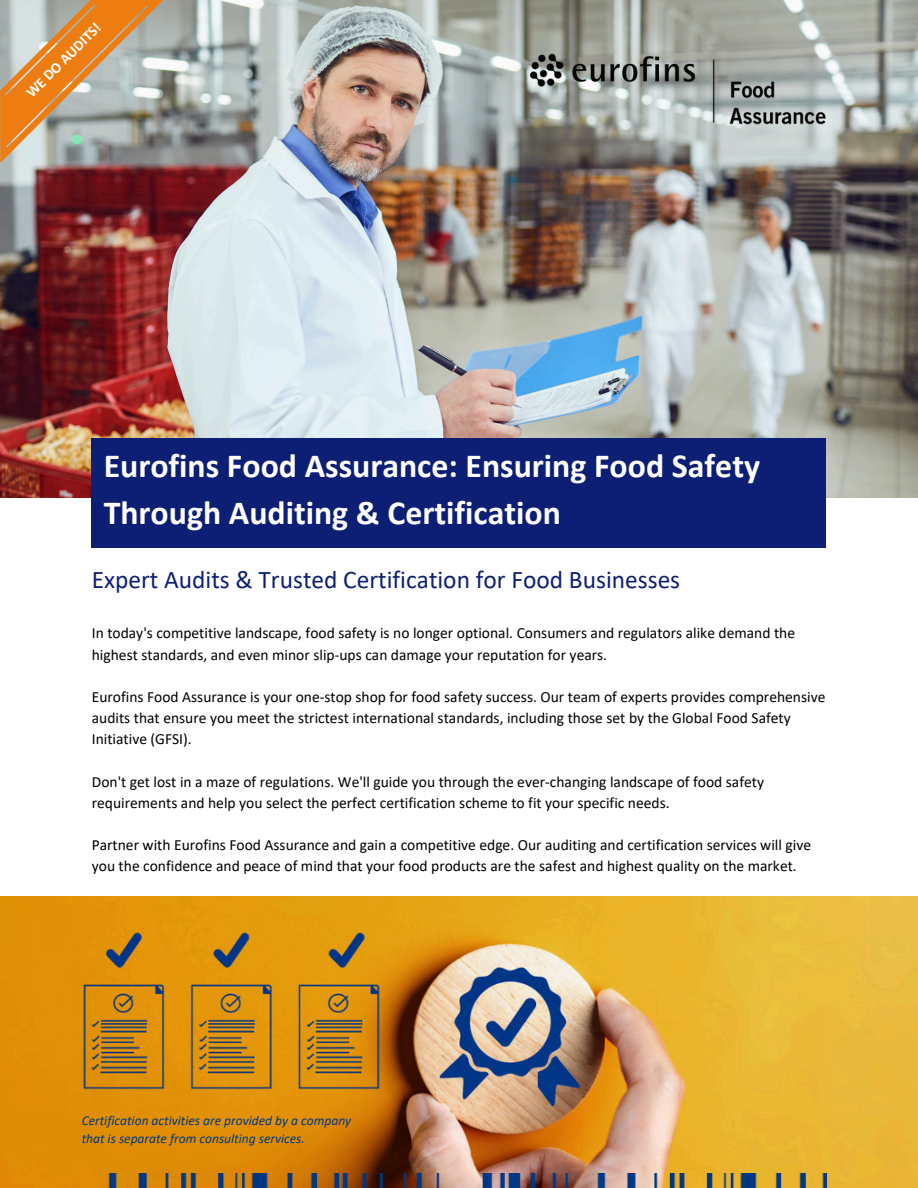
<style>
.page{position:relative;width:918px;height:1188px;background:#fff}
.page>*{position:absolute;margin:0;border:0;box-sizing:border-box;transform-origin:0 0}
.t1{font:700 33.9px/47.2px "Calibri";color:#fff}
.t2{font:25.35px "Calibri";color:#0d1f74}
.t3{font:15.45px/21.1px "Calibri";color:#000}
.t4{font:700 15px "Calibri";color:#fff}
.t5{font:italic 13.5px/18px "Calibri";color:#003883}
</style>
<div class="page">
<img style="left:0;top:0;width:918px;height:497px">
<div style="left:92px;top:438px;width:734px;height:109px;background:#0d1f74"></div>
<img style="left:506px;top:43px;width:341px;height:106px">
<svg style="left:0;top:0;width:163px;height:163px;background:#c4a179"></svg>
<img style="left:0;top:896px;width:918px;height:291px">
<img style="left:100px;top:1174px;width:726px;height:14px">
<p class="t4" style="left:24px;top:91px;width:100px;rotate:-45deg">WE DO AUDITS!</p>
<p class="t1" style="left:104px;top:445px;width:658px">Eurofins Food Assurance: Ensuring Food Safety<br>Through Auditing &amp; Certification</p>
<h4 class="t2" style="left:92px;top:569px;width:590px">Expert Audits &amp; Trusted Certification for Food Businesses</h4>
<h4 class="t3" style="left:92px;top:624px;width:705px">In today's competitive landscape, food safety is no longer optional. Consumers and regulators alike demand the highest standards, and even minor slip-ups can damage your reputation for years.</h4>
<h4 class="t3" style="left:92px;top:687px;width:735px">Eurofins Food Assurance is your one-stop shop for food safety success. Our team of experts provides comprehensive audits that ensure you meet the strictest international standards, including those set by the Global Food Safety<br>Initiative (GFSI).</h4>
<h4 class="t3" style="left:92px;top:772px;width:674px">Don't get lost in a maze of regulations. We'll guide you through the ever-changing landscape of food safety requirements and help you select the perfect certification scheme to fit your specific needs.</h4>
<p class="t3" style="left:92px;top:836px;width:721px">Partner with Eurofins Food Assurance and gain a competitive edge. Our auditing and certification services will give you the confidence and peace of mind that your food products are the safest and highest quality on the market.</p>
<p class="t5" style="left:82px;top:1113px;width:271px">Certification activities are provided by a company that is separate from consulting services.</p>
</div>
